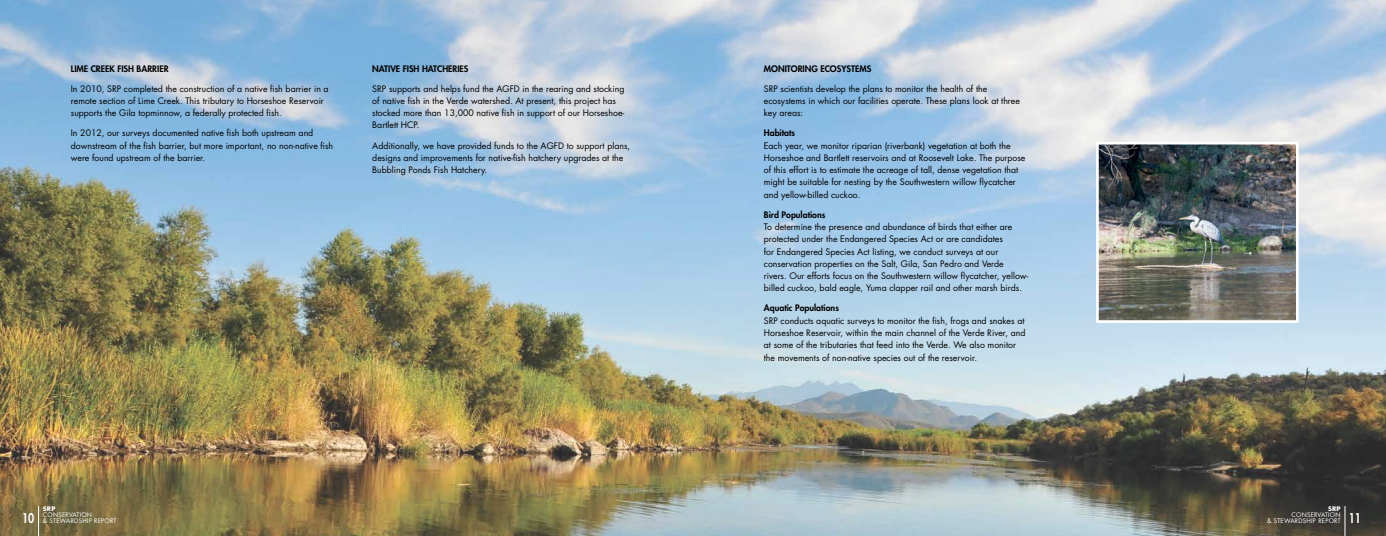
<style>
.page{position:relative;width:1386px;height:536px;background:#fff}
.page>*{position:absolute;margin:0;border:0;box-sizing:border-box;transform-origin:0 0}
.t1{font:8.75px/12.2px "Futura Std";color:#000}
.t2{font:800 8.75px "Futura Std";color:#000}
.t3{font:6.12px/6.1px "Futura Std";letter-spacing:.04em;color:#fff;text-align:center}
.t4{font:700 6.12px "Futura Std";letter-spacing:.04em;color:#fff}
.s1{font-weight:800;font-size:13.12px}
</style>
<div class="page">
<img style="left:0;top:0;width:1386px;height:536px">
<hr style="left:38px;top:506px;width:1px;height:30px;background:#fff">
<hr style="left:1345px;top:506px;width:1px;height:30px;background:#fff">
<img style="left:1100px;top:146px;width:195px;height:173px">
<div style="left:1096px;top:142px;width:203px;height:181px;border:3px solid #fff"></div>
<p class="t2" style="left:71px;top:63px;width:99px">LIME CREEK FISH BARRIER</p>
<p class="t1" style="left:71px;top:82px;width:259px">In 2010, SRP completed the construction of a native fish barrier in a remote section of Lime Creek. This tributary to Horseshoe Reservoir supports the Gila topminnow, a federally protected fish.</p>
<p class="t1" style="left:71px;top:127px;width:264px">In 2012, our surveys documented native fish both upstream and downstream of the fish barrier, but more important, no non-native fish were found upstream of the barrier.</p>
<p class="t2" style="left:372px;top:63px;width:97px">NATIVE FISH HATC HERIES</p>
<p class="t1" style="left:372px;top:82px;width:254px">SRP supports and helps fund the AGFD in the rearing and stocking of native fish in the Verde watershed. At present, this project has stocked more than 13,000 native fish in support of our Horseshoe-Bartlett HCP.</p>
<p class="t1" style="left:372px;top:139px;width:259px">Additionally, we have provided funds to the AGFD to support plans, designs and improvements for native-fish hatchery upgrades at the<br>Bubbling Ponds Fish Hatchery.</p>
<p class="t4" style="left:43px;top:504px;width:14px">SRP</p>
<p class="t3" style="left:22px;top:512px;width:96px">CONSERVATION<br><span class="s1">10</span> &amp; STEWARDSHIP REPORT</p>
<p class="t2" style="left:764px;top:63px;width:108px">MONITORING ECOSYSTEMS</p>
<p class="t1" style="left:764px;top:82px;width:258px">SRP scientists develop the plans to monitor the health of the ecosystems in which our facilities operate. These plans look at three key areas:</p>
<p class="t2" style="left:764px;top:127px;width:33px">HABITATS</p>
<p class="t1" style="left:764px;top:139px;width:263px">Each year, we monitor riparian (riverbank) vegetation at both the Horseshoe and Bartlett reservoirs and at Roosevelt Lake. The purpose of this effort is to estimate the acreage of tall, dense vegetation that might be suitable for nesting by the Southwestern willow flycatcher and yellow-billed cuckoo.</p>
<p class="t2" style="left:764px;top:209px;width:63px">BIRD POPULATIONS</p>
<p class="t1" style="left:764px;top:221px;width:266px">To determine the presence and abundance of birds that either are protected under the Endangered Species Act or are candidates<br>for Endangered Species Act listing, we conduct surveys at our conservation properties on the Salt, Gila, San Pedro and Verde rivers. Our efforts focus on the Southwestern willow flycatcher, yellow&shy;billed cuckoo, bald eagle, Yuma clapper rail and other marsh birds.</p>
<p class="t2" style="left:764px;top:302px;width:77px">AQUATIC POPULATIONS</p>
<p class="t1" style="left:764px;top:314px;width:263px">SRP conducts aquatic surveys to monitor the fish, frogs and snakes at Horseshoe Reservoir, within the main channel of the Verde River, and at some of the tributaries that feed into the Verde. We also monitor the movements of non-native species out of the reservoir.</p>
<p class="t4" style="left:1328px;top:504px;width:14px">SRP</p>
<p class="t3" style="left:1267px;top:512px;width:95px;text-align:left;text-indent:24px">CONSERVATION<br>&amp; STEWARDSHIP REPORT <span class="s1">11</span></p>
</div>
